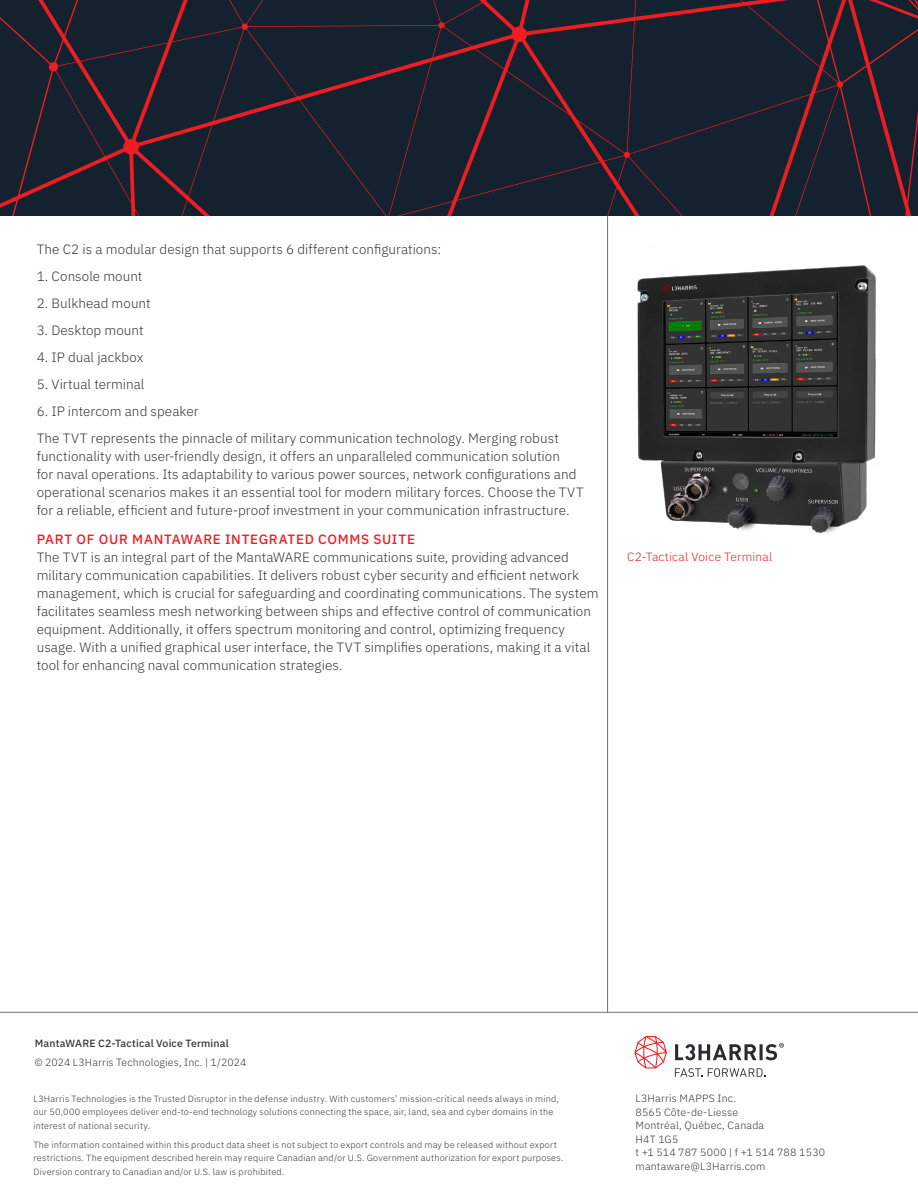
<style>
.page{position:relative;width:918px;height:1188px;background:#fff}
.page>*{position:absolute;margin:0;border:0;box-sizing:border-box;transform-origin:0 0}
.BODY___Plex_Sans_Light_9pt__12_lead__0_0{font:300 13.5px/18px "IBM Plex Sans";letter-spacing:.005em;color:#363536}
.H3__RED____Plex_Sans_Medium_9pt__12_lead{font:300 12px "IBM Plex Sans";letter-spacing:.02em;color:#ee1d23}
.BOILERPLATE___Plex_Sans_Light_7pt__9_lea{font:300 10.5px/13.5px "IBM Plex Sans";letter-spacing:.02em;color:#363536}
.Sell_Sheet_Title___Plex_Sans_Medium_7pt_{font:500 10.5px "IBM Plex Sans";letter-spacing:.015em;color:#363536}
.BOILERPLATE___Plex_Sans_Light_7pt__9_lea-2{font:300 9px/13.5px "IBM Plex Sans";letter-spacing:.025em;color:#363536}
.s1{font-weight:500;color:#ee1d23}
</style>
<div class="page">
<img style="left:637px;top:265px;width:239px;height:268px">
<hr style="left:0;top:1012px;width:918px;height:1px;background:#737473">
<hr style="left:607px;top:0;width:1px;height:1012px;background:#737473">
<svg style="left:0;top:0;width:918px;height:216px;background:#1f212d"></svg>
<svg style="left:675px;top:1068px;width:27px;height:9px"></svg>
<svg style="left:708px;top:1068px;width:57px;height:9px"></svg>
<svg style="left:634px;top:1036px;width:33px;height:32px"></svg>
<svg style="left:675px;top:1043px;width:109px;height:17px"></svg>
<p class="BODY___Plex_Sans_Light_9pt__12_lead__0_0" style="left:37px;top:239px;width:406px">The C2 is a modular design that supports 6 different configurations:</p>
<p class="BODY___Plex_Sans_Light_9pt__12_lead__0_0" style="left:37px;top:266px;width:107px">1. Console mount</p>
<p class="BODY___Plex_Sans_Light_9pt__12_lead__0_0" style="left:37px;top:293px;width:115px">2. Bulkhead mount</p>
<p class="BODY___Plex_Sans_Light_9pt__12_lead__0_0" style="left:37px;top:320px;width:108px">3. Desktop mount</p>
<p class="BODY___Plex_Sans_Light_9pt__12_lead__0_0" style="left:37px;top:347px;width:108px">4. IP dual jackbox</p>
<p class="BODY___Plex_Sans_Light_9pt__12_lead__0_0" style="left:37px;top:374px;width:109px">5. Virtual terminal</p>
<p class="BODY___Plex_Sans_Light_9pt__12_lead__0_0" style="left:37px;top:401px;width:163px">6. IP intercom and speaker</p>
<p class="BODY___Plex_Sans_Light_9pt__12_lead__0_0" style="left:37px;top:428px;width:548px">The TVT represents the pinnacle of military communication technology. Merging robust functionality with user-friendly design, it offers an unparalleled communication solution<br>for naval operations. Its adaptability to various power sources, network configurations and operational scenarios makes it an essential tool for modern military forces. Choose the TVT for a reliable, efficient and future-proof investment in your communication infrastructure.</p>
<p class="BODY___Plex_Sans_Light_9pt__12_lead__0_0" style="left:37px;top:529px;width:563px"><span class="s1">PART OF OUR MANTAWARE INTEGRATED COMMS SUITE<br></span>The TVT is an integral part of the MantaWARE communications suite, providing advanced military communication capabilities. It delivers robust cyber security and efficient network management, which is crucial for safeguarding and coordinating communications. The system facilitates seamless mesh networking between ships and effective control of communication equipment. Additionally, it offers spectrum monitoring and control, optimizing frequency usage. With a unified graphical user interface, the TVT simplifies operations, making it a vital tool for enhancing naval communication strategies.</p>
<p class="H3__RED____Plex_Sans_Medium_9pt__12_lead" style="left:627px;top:548px;width:147px">C2-Tactical Voice Terminal</p>
<p class="Sell_Sheet_Title___Plex_Sans_Medium_7pt_" style="left:35px;top:1035px;width:195px">MantaWARE C2-Tactical Voice Terminal</p>
<p class="BOILERPLATE___Plex_Sans_Light_7pt__9_lea" style="left:35px;top:1055px;width:213px">© 2024 L3Harris Technologies, Inc. | 1/2024</p>
<p class="BOILERPLATE___Plex_Sans_Light_7pt__9_lea-2" style="left:33px;top:1091px;width:527px">L3Harris Technologies is the Trusted Disruptor in the defense industry. With customers’ mission-critical needs always in mind, our 50,000 employees deliver end-to-end technology solutions connecting the space, air, land, sea and cyber domains in the interest of national security.</p>
<p class="BOILERPLATE___Plex_Sans_Light_7pt__9_lea-2" style="left:33px;top:1137px;width:531px">The information contained within this product data sheet is not subject to export controls and may be released without export restrictions. The equipment described herein may require Canadian and/or U.S. Government authorization for export purposes.<br>Diversion contrary to Canadian and/or U.S. law is prohibited.</p>
<p class="BOILERPLATE___Plex_Sans_Light_7pt__9_lea" style="left:636px;top:1091px;width:191px">L3Harris MAPPS Inc.<br>8565 Côte-de-Liesse<br>Montréal, Québec, Canada<br>H4T 1G5<br>t +1 514 787 5000 | f +1 514 788 1530 mantaware@L3Harris.com</p>
</div>
